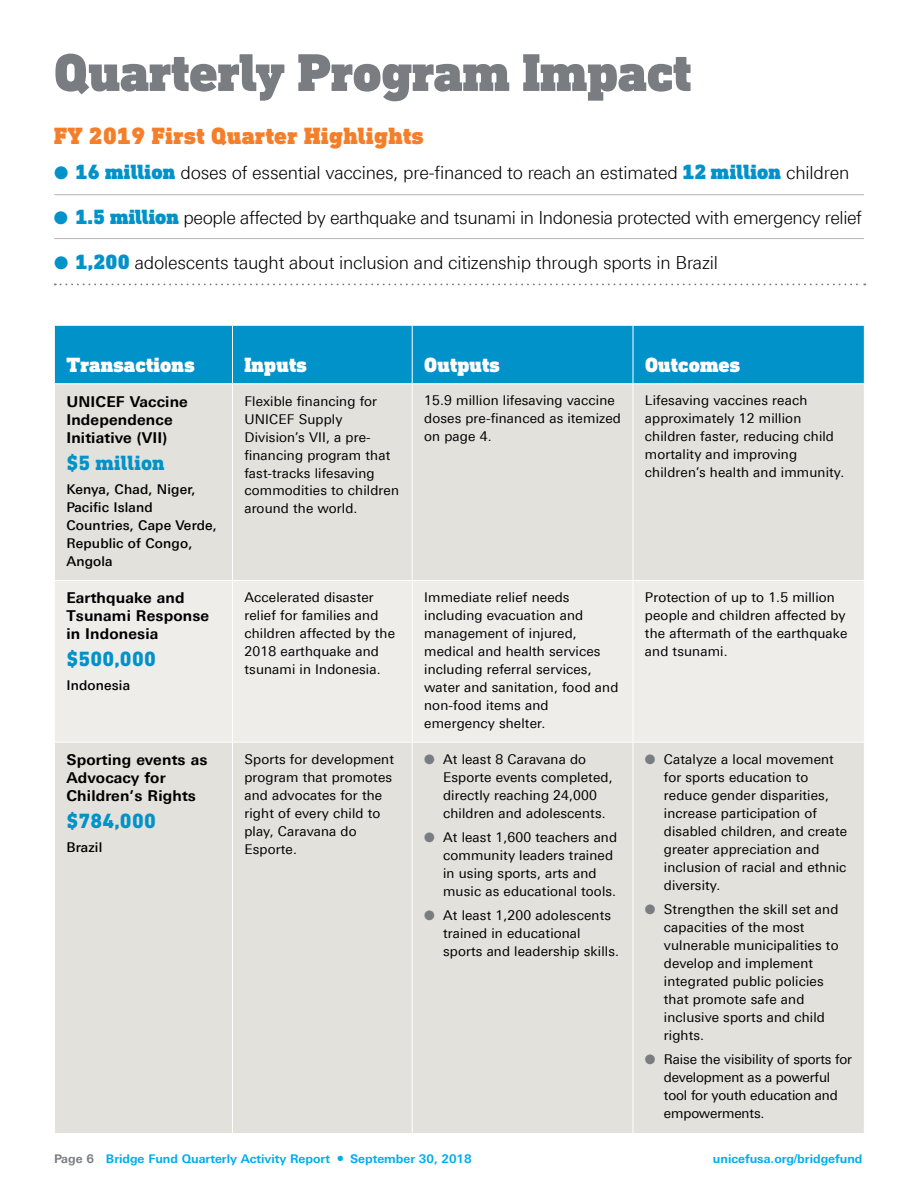
<style>
.page{position:relative;width:918px;height:1188px;background:#fff}
.page>*{position:absolute;margin:0;border:0;box-sizing:border-box;transform-origin:0 0}
.t1{font:900 54px "DIN Next Slab Pro";letter-spacing:-.005em;color:#797d82}
.t2{font:900 24px "DIN Next Slab Pro";letter-spacing:.02em;color:#f57e29}
.t3{font:900 21px "DIN Next Slab Pro";letter-spacing:.01em;color:#fff}
.t4{font:800 21px "DIN Next Slab Pro";letter-spacing:.01em;color:#0092c8}
.t5{font:300 18px "Linotype Univers 330";letter-spacing:-.01em;color:#000}
.t6{font:700 15px/18px "Linotype Univers 630";letter-spacing:.01em;color:#000}
.t7{font:13.5px/18px "Linotype Univers 430";letter-spacing:.01em;color:#000}
.t8{font:13.5px/18px "Linotype Univers 430";letter-spacing:-.01em;color:#000}
.t9{font:500 13.5px/18px "Linotype Univers 530";letter-spacing:.01em;color:#000}
.t10{font:700 12px "Linotype Univers 630";color:#00aeef}
.s1{color:#0092c8}
.s2{font-family:"DIN Next Slab Pro";font-weight:900;font-size:21px;color:#0092c8}
.s3{color:#797d82}
</style>
<div class="page">
<div style="left:55px;top:326px;width:809px;height:57px;background:#0092c8"></div>
<div style="left:55px;top:384px;width:809px;height:749px;background:#e3e1dc"></div>
<div style="left:55px;top:581px;width:809px;height:161px;background:#efedea"></div>
<hr style="left:232px;top:326px;width:1px;height:57px;background:#fff">
<hr style="left:412px;top:326px;width:1px;height:57px;background:#fff">
<hr style="left:633px;top:326px;width:1px;height:57px;background:#fff">
<hr style="left:232px;top:384px;width:1px;height:196px;background:#fff">
<hr style="left:412px;top:384px;width:1px;height:196px;background:#fff">
<hr style="left:633px;top:384px;width:1px;height:196px;background:#fff">
<hr style="left:54px;top:580px;width:178px;height:1px;background:#fff">
<hr style="left:232px;top:580px;width:180px;height:1px;background:#fff">
<hr style="left:232px;top:581px;width:1px;height:161px;background:#fff">
<hr style="left:412px;top:580px;width:221px;height:1px;background:#fff">
<hr style="left:412px;top:581px;width:1px;height:161px;background:#fff">
<hr style="left:633px;top:580px;width:232px;height:1px;background:#fff">
<hr style="left:633px;top:581px;width:1px;height:161px;background:#fff">
<hr style="left:54px;top:742px;width:178px;height:1px;background:#fff">
<hr style="left:232px;top:742px;width:180px;height:1px;background:#fff">
<hr style="left:232px;top:742px;width:1px;height:391px;background:#fff">
<hr style="left:412px;top:742px;width:221px;height:1px;background:#fff">
<hr style="left:412px;top:742px;width:1px;height:391px;background:#fff">
<hr style="left:633px;top:742px;width:232px;height:1px;background:#fff">
<hr style="left:633px;top:742px;width:1px;height:391px;background:#fff">
<hr style="left:54px;top:194px;width:810px;height:1px;background:#b3b5b9">
<hr style="left:54px;top:238px;width:810px;height:1px;background:#b3b5b9">
<svg style="left:55px;top:284px;width:810px;height:1px"></svg>
<h1 class="t1" style="left:54px;top:40px;width:639px">Quarterly Program Impact</h1>
<h2 class="t2" style="left:54px;top:121px;width:371px">FY 2019 First Quarter Highlights</h2>
<h3 class="t5" style="left:54px;top:161px;width:797px"><span class="s1">●</span> <span class="s2">16 million</span> doses of essential vaccines, pre-financed to reach an estimated <span class="s2">12 million</span> children</h3>
<h3 class="t5" style="left:54px;top:206px;width:810px"><span class="s1">●</span> <span class="s2">1.5 million</span> people affected by earthquake and tsunami in Indonesia protected with emergency relief</h3>
<h3 class="t5" style="left:54px;top:251px;width:666px"><span class="s1">●</span> <span class="s2">1,200</span> adolescents taught about inclusion and citizenship through sports in Brazil</h3>
<h3 class="t3" style="left:66px;top:352px;width:130px">Transactions</h3>
<h3 class="t3" style="left:244px;top:352px;width:64px">Inputs</h3>
<h3 class="t3" style="left:424px;top:352px;width:77px">Outputs</h3>
<h3 class="t3" style="left:645px;top:352px;width:97px">Outcomes</h3>
<p class="t6" style="left:66px;top:392px;width:123px">UNICEF Vaccine<br>Independence<br>Initiative (VII)</p>
<h3 class="t4" style="left:66px;top:450px;width:100px">$5 million</h3>
<p class="t9" style="left:66px;top:480px;width:152px">Kenya, Chad, Niger,<br>Pacific Island<br>Countries, Cape Verde,<br>Republic of Congo,<br>Angola</p>
<p class="t7" style="left:244px;top:392px;width:156px">Flexible financing for<br>UNICEF Supply<br>Division’s VII, a pre&shy;financing program that fast-tracks lifesaving commodities to children around the world.</p>
<p class="t7" style="left:424px;top:392px;width:198px">15.9 million lifesaving vaccine doses pre-financed as itemized on page 4.</p>
<p class="t7" style="left:645px;top:392px;width:201px">Lifesaving vaccines reach approximately 12 million children faster, reducing child mortality and improving children’s health and immunity.</p>
<p class="t6" style="left:66px;top:589px;width:144px">Earthquake and<br>Tsunami Response in Indonesia</p>
<h3 class="t4" style="left:66px;top:647px;width:91px">$500,000</h3>
<p class="t9" style="left:66px;top:676px;width:65px">Indonesia</p>
<p class="t6" style="left:66px;top:751px;width:143px">Sporting events as<br>Advocacy for<br>Children’s Rights</p>
<h3 class="t4" style="left:66px;top:808px;width:91px">$784,000</h3>
<p class="t9" style="left:66px;top:838px;width:37px">Brazil</p>
<p class="t7" style="left:244px;top:588px;width:152px">Accelerated disaster relief for families and children affected by the<br>2018 earthquake and tsunami in Indonesia.</p>
<p class="t7" style="left:424px;top:588px;width:196px">Immediate relief needs including evacuation and management of injured, medical and health services including referral services, water and sanitation, food and non-food items and emergency shelter.</p>
<p class="t7" style="left:645px;top:588px;width:204px">Protection of up to 1.5 million people and children affected by the aftermath of the earthquake and tsunami.</p>
<p class="t7" style="left:244px;top:750px;width:151px">Sports for development program that promotes and advocates for the right of every child to play, Caravana do<br>Esporte.</p>
<p class="t7" style="left:443px;top:751px;width:171px;text-indent:-19px"><span class="s3">●</span> At least 8 Caravana do<br>Esporte events completed, directly reaching 24,000 children and adolescents.</p>
<p class="t7" style="left:443px;top:829px;width:176px;text-indent:-19px"><span class="s3">●</span> At least 1,600 teachers and community leaders trained in using sports, arts and music as educational tools.</p>
<p class="t7" style="left:443px;top:907px;width:177px;text-indent:-19px"><span class="s3">●</span> At least 1,200 adolescents trained in educational sports and leadership skills.</p>
<p class="t7" style="left:664px;top:751px;width:185px;text-indent:-19px"><span class="s3">●</span> Catalyze a local movement for sports education to reduce gender disparities, increase participation of disabled children, and create greater appreciation and inclusion of racial and ethnic diversity.</p>
<p class="t7" style="left:664px;top:901px;width:176px;text-indent:-19px"><span class="s3">●</span> Strengthen the skill set and capacities of the most vulnerable municipalities to develop and implement integrated public policies that promote safe and inclusive sports and child rights.</p>
<p class="t8" style="left:664px;top:1050px;width:190px;text-indent:-19px"><span class="s3">●</span> Raise the visibility of sports for development as a powerful tool for youth education and empowerments.</p>
<p class="t10" style="left:54px;top:1151px;width:419px"><span class="s3">Page 6</span> Bridge Fund Quarterly Activity Report ● September 30, 2018</p>
<p class="t10" style="left:713px;top:1151px;width:151px">unicefusa.org/bridgefund</p>
</div>
